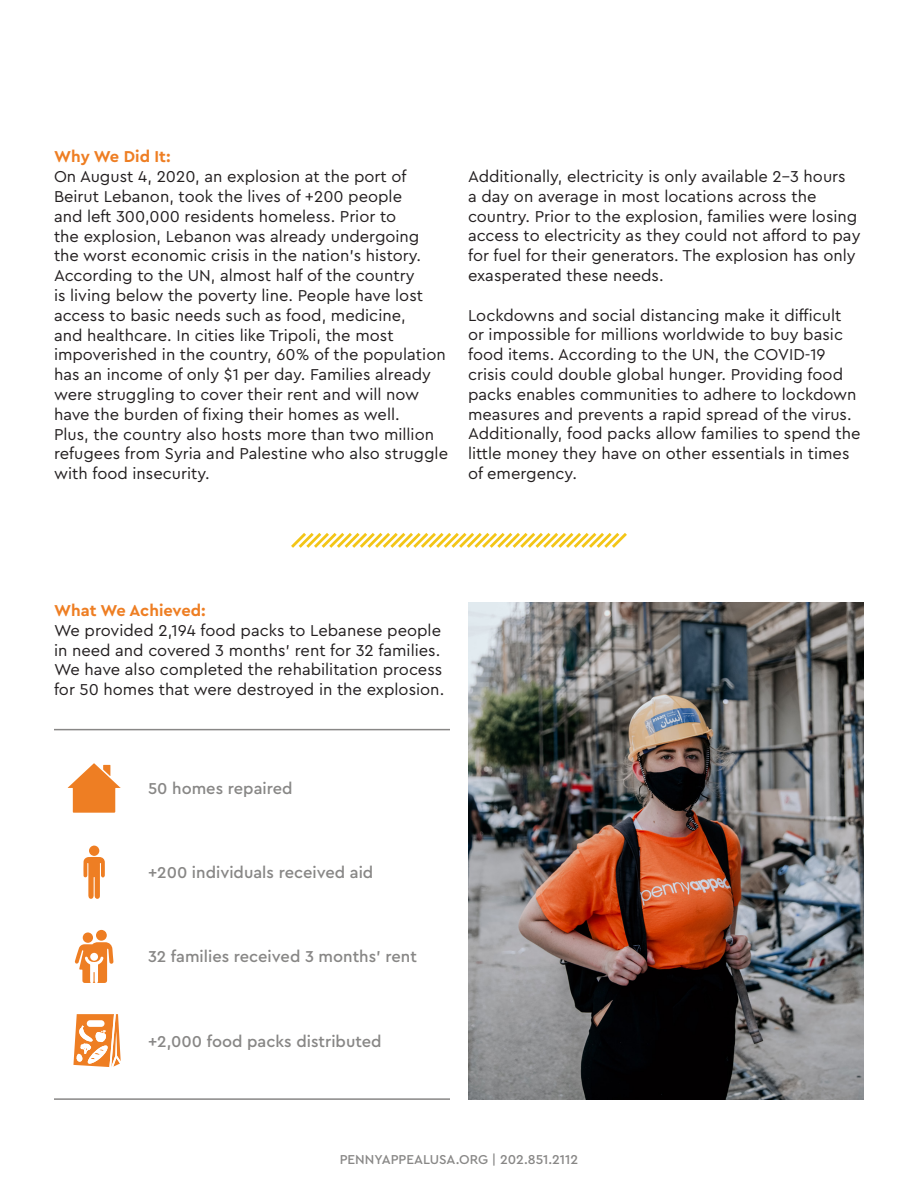
<style>
.page{position:relative;width:918px;height:1188px;background:#fff}
.page>*{position:absolute;margin:0;border:0;box-sizing:border-box;transform-origin:0 0}
.t1{font:16.5px/19.8px "Cera Pro";color:#231f20}
.t2{font:500 16.5px "Cera Pro";color:#888786}
.t3{font:700 16.5px "Cera Pro";color:#ee7e23}
.t4{font:500 13.5px "Cera Pro";color:#888786}
</style>
<div class="page">
<hr style="left:54px;top:729px;width:396px;height:1px;background:#888786">
<hr style="left:54px;top:1098px;width:396px;height:2px;background:#888786">
<svg style="left:73px;top:1014px;width:48px;height:53px"></svg>
<svg style="left:83px;top:857px;width:22px;height:42px"></svg>
<div style="left:89px;top:846px;width:10px;height:10px;background:#ee7e23;border-radius:50%"></div>
<div style="left:96px;top:930px;width:11px;height:11px;background:#ee7e23;border-radius:50%"></div>
<div style="left:83px;top:932px;width:10px;height:11px;background:#ee7e23;border-radius:50%"></div>
<svg style="left:75px;top:942px;width:38px;height:41px"></svg>
<svg style="left:68px;top:763px;width:53px;height:50px"></svg>
<div style="left:83px;top:785px;width:22px;height:20px;background:#ee7e23"></div>
<img style="left:468px;top:603px;width:396px;height:497px">
<svg style="left:291px;top:533px;width:336px;height:15px"></svg>
<p class="t3" style="left:54px;top:146px;width:118px">Why We Did It:</p>
<p class="t1" style="left:54px;top:166px;width:396px">On August 4, 2020, an explosion at the port of Beirut Lebanon, took the lives of +200 people<br>and left 300,000 residents homeless. Prior to<br>the explosion, Lebanon was already undergoing the worst economic crisis in the nation’s history.<br>According to the UN, almost half of the country<br>is living below the poverty line. People have lost access to basic needs such as food, medicine,<br>and healthcare. In cities like Tripoli, the most impoverished in the country, 60% of the population has an income of only $1 per day. Families already were struggling to cover their rent and will now have the burden of fixing their homes as well.<br>Plus, the country also hosts more than two million refugees from Syria and Palestine who also struggle with food insecurity.</p>
<p class="t1" style="left:468px;top:166px;width:394px">Additionally, electricity is only available 2-3 hours<br>a day on average in most locations across the country. Prior to the explosion, families were losing access to electricity as they could not afford to pay for fuel for their generators. The explosion has only exasperated these needs.</p>
<p class="t1" style="left:468px;top:305px;width:394px">Lockdowns and social distancing make it difficult or impossible for millions worldwide to buy basic food items. According to the UN, the COVID-19 crisis could double global hunger. Providing food packs enables communities to adhere to lockdown measures and prevents a rapid spread of the virus.<br>Additionally, food packs allow families to spend the little money they have on other essentials in times of emergency.</p>
<p class="t3" style="left:54px;top:599px;width:153px">What We Achieved:</p>
<p class="t1" style="left:54px;top:620px;width:392px">We provided 2,194 food packs to Lebanese people in need and covered 3 months’ rent for 32 families.<br>We have also completed the rehabilitation process for 50 homes that were destroyed in the explosion.</p>
<p class="t2" style="left:148px;top:777px;width:146px">50 homes repaired</p>
<p class="t2" style="left:148px;top:862px;width:227px">+200 individuals received aid</p>
<p class="t2" style="left:148px;top:946px;width:270px">32 families received 3 months’ rent</p>
<p class="t2" style="left:148px;top:1030px;width:235px">+2,000 food packs distributed</p>
<p class="t4" style="left:340px;top:1151px;width:240px">PENNYAPPEALUSA.ORG | 202.851.2112</p>
</div>
